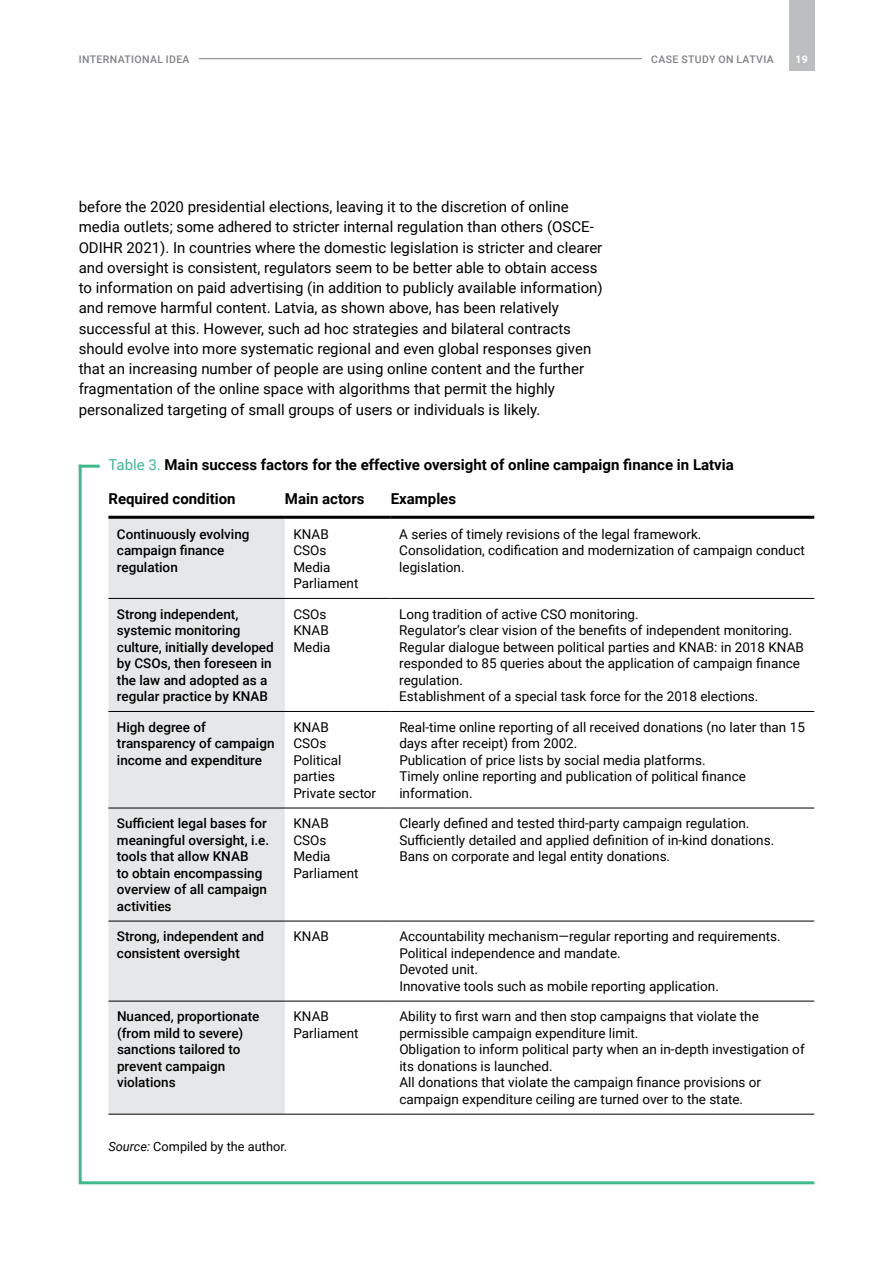
<style>
.page{position:relative;width:893px;height:1263px;background:#fff}
.page>*{position:absolute;margin:0;border:0;box-sizing:border-box;transform-origin:0 0}
.t1{font:15px/20.2px "Roboto";color:#000}
.t2{font:700 15px "Roboto";color:#000}
.t3{font:13.5px/16.5px "Roboto";color:#000}
.t4{font:500 13.5px/16.5px "Roboto";color:#000}
.t5{font:12.75px "Roboto";color:#000}
.t6{font:500 10.5px "Roboto";letter-spacing:.035em;color:#808285}
.t7{font:700 10.5px "Roboto";color:#fff}
.s1{font-weight:400;color:#3fba8d}
.s2{font-style:italic}
</style>
<div class="page">
<svg style="left:78px;top:464px;width:737px;height:721px"></svg>
<hr style="left:79px;top:465px;width:21px;height:3px;background:#3fba8d">
<hr style="left:79px;top:58px;width:695px;height:1px;background:#808285">
<div style="left:789px;top:0;width:25px;height:70px;background:#bcbec0"></div>
<div style="left:79px;top:54px;width:119px;height:9px;background:#fff"></div>
<div style="left:642px;top:54px;width:132px;height:9px;background:#fff"></div>
<p class="t6" style="left:79px;top:52px;width:112px">INTERNATIONAL IDEA</p>
<p class="t6" style="left:651px;top:52px;width:124px">CASE STUDY ON LATVIA</p>
<p class="t7" style="left:795px;top:52px;width:14px">19</p>
<p class="t1" style="left:79px;top:196px;width:526px">before the 2020 presidential elections, leaving it to the discretion of online media outlets; some adhered to stricter internal regulation than others (OSCE-ODIHR 2021). In countries where the domestic legislation is stricter and clearer and oversight is consistent, regulators seem to be better able to obtain access to information on paid advertising (in addition to publicly available information) and remove harmful content. Latvia, as shown above, has been relatively successful at this. However, such ad hoc strategies and bilateral contracts should evolve into more systematic regional and even global responses given that an increasing number of people are using online content and the further fragmentation of the online space with algorithms that permit the highly personalized targeting of small groups of users or individuals is likely.</p>
<p class="t2" style="left:108px;top:454px;width:627px"><span class="s1">Table 3.</span> Main success factors for the effective oversight of online campaign finance in Latvia</p>
<p class="t2" style="left:108px;top:489px;width:129px">Required condition</p>
<p class="t2" style="left:285px;top:489px;width:81px">Main actors</p>
<p class="t2" style="left:391px;top:489px;width:67px">Examples</p>
<p class="t4" style="left:117px;top:525px;width:134px">Continuously evolving campaign finance regulation</p>
<p class="t3" style="left:293px;top:525px;width:67px">KNAB<br>CSOs<br>Media<br>Parliament</p>
<p class="t3" style="left:399px;top:525px;width:407px">A series of timely revisions of the legal framework.<br>Consolidation, codification and modernization of campaign conduct legislation.</p>
<p class="t4" style="left:117px;top:605px;width:158px">Strong independent, systemic monitoring culture, initially developed by CSOs, then foreseen in the law and adopted as a regular practice by KNAB</p>
<p class="t3" style="left:293px;top:605px;width:39px">CSOs<br>KNAB<br>Media</p>
<p class="t3" style="left:399px;top:605px;width:406px">Long tradition of active CSO monitoring.<br>Regulator’s clear vision of the benefits of independent monitoring.<br>Regular dialogue between political parties and KNAB: in 2018 KNAB responded to 85 queries about the application of campaign finance regulation.<br>Establishment of a special task force for the 2018 elections.</p>
<p class="t4" style="left:117px;top:718px;width:159px">High degree of transparency of campaign income and expenditure</p>
<p class="t3" style="left:293px;top:718px;width:84px">KNAB<br>CSOs<br>Political parties<br>Private sector</p>
<p class="t3" style="left:399px;top:718px;width:407px">Real-time online reporting of all received donations (no later than 15 days after receipt) from 2002.<br>Publication of price lists by social media platforms.<br>Timely online reporting and publication of political finance information.</p>
<p class="t4" style="left:117px;top:815px;width:154px">Sufficient legal bases for meaningful oversight, i.e. tools that allow KNAB<br>to obtain encompassing overview of all campaign activities</p>
<p class="t3" style="left:293px;top:815px;width:67px">KNAB<br>CSOs<br>Media<br>Parliament</p>
<p class="t3" style="left:399px;top:815px;width:376px">Clearly defined and tested third-party campaign regulation.<br>Sufficiently detailed and applied definition of in-kind donations.<br>Bans on corporate and legal entity donations.</p>
<p class="t4" style="left:117px;top:928px;width:149px">Strong, independent and consistent oversight</p>
<p class="t3" style="left:293px;top:928px;width:37px">KNAB</p>
<p class="t3" style="left:399px;top:928px;width:383px">Accountability mechanism—regular reporting and requirements.<br>Political independence and mandate.<br>Devoted unit.<br>Innovative tools such as mobile reporting application.</p>
<p class="t4" style="left:117px;top:1008px;width:144px">Nuanced, proportionate (from mild to severe) sanctions tailored to prevent campaign violations</p>
<p class="t3" style="left:293px;top:1008px;width:67px">KNAB<br>Parliament</p>
<p class="t3" style="left:399px;top:1008px;width:407px">Ability to first warn and then stop campaigns that violate the permissible campaign expenditure limit.<br>Obligation to inform political party when an in-depth investigation of its donations is launched.<br>All donations that violate the campaign finance provisions or campaign expenditure ceiling are turned over to the state.</p>
<p class="t5" style="left:108px;top:1137px;width:180px"><span class="s2">Source:</span> Compiled by the author.</p>
</div>
